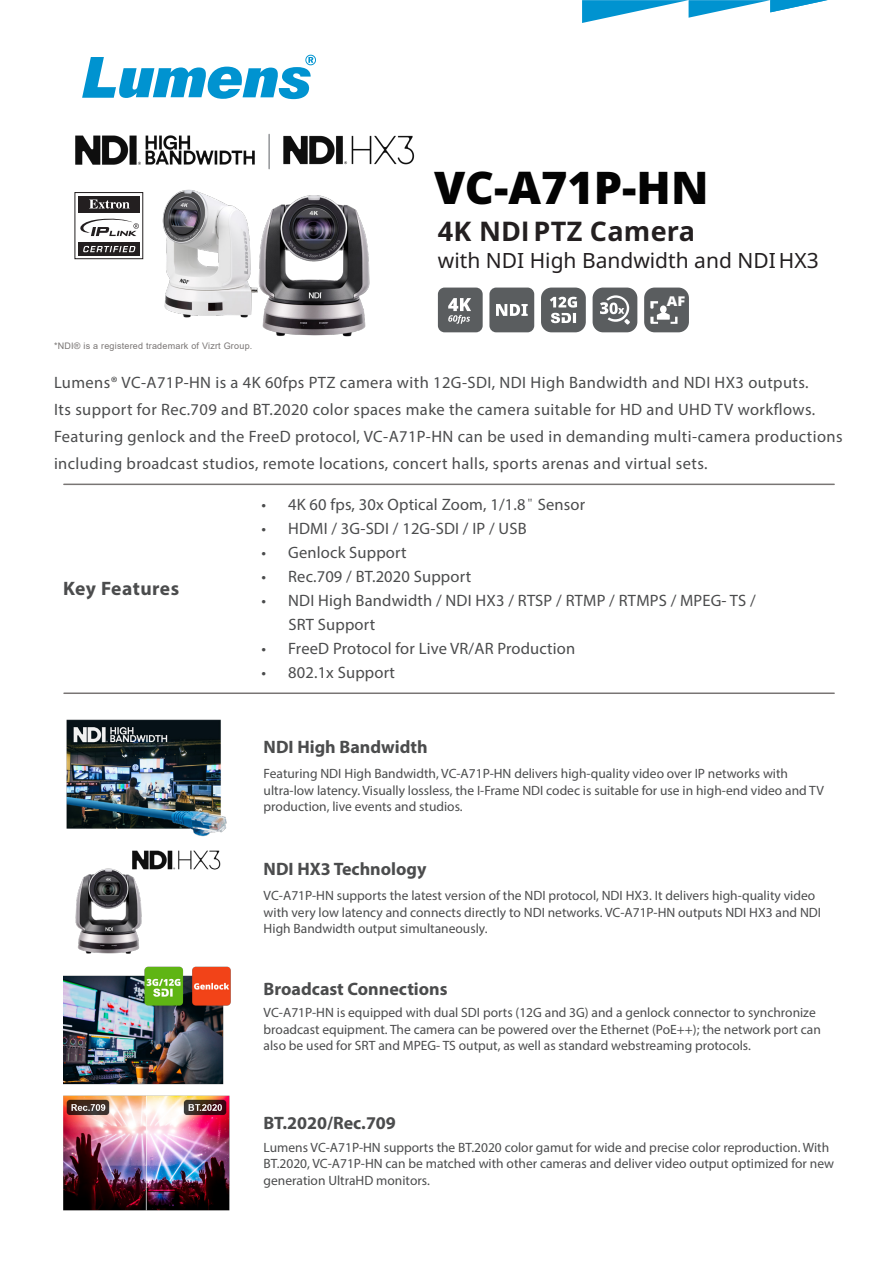
<style>
.page{position:relative;width:893px;height:1263px;background:#fff}
.page>*{position:absolute;margin:0;border:0;box-sizing:border-box;transform-origin:0 0}
.t1{font:900 45px "Noto Sans";color:#030303}
.t2{font:700 27px "Noto Sans";letter-spacing:.01em;color:#231f20}
.t3{font:21px "Noto Sans";color:#231f20}
.t4{font:700 19.5px "Myriad Pro";letter-spacing:.02em;color:#4b4c4d}
.t5{font:700 18px "Myriad Pro";color:#4b4c4d}
.t6{font:16.5px/27px "Myriad Pro";letter-spacing:.025em;color:#4b4c4d}
.t7{font:13.5px/16.5px "Myriad Pro";color:#4b4c4d}
.t8{font:900 13.5px "Noto Sans";color:#fff;scale:1.08 1}
.t9{font:9px "Arial";letter-spacing:.025em;color:#797574}
.s1{font-family:"Arial"}
.s2{font-family:"Adobe Ming Std";font-weight:300}
</style>
<div class="page">
<svg style="left:82px;top:55px;width:234px;height:44px"></svg>
<hr style="left:64px;top:484px;width:770px;height:1px;background:#797574">
<hr style="left:64px;top:692px;width:770px;height:2px;background:#797574">
<svg style="left:582px;top:0;width:246px;height:23px"></svg>
<div style="left:438px;top:288px;width:45px;height:44px;background:#5a5d5f;border-radius:7px"></div>
<div style="left:593px;top:288px;width:44px;height:44px;background:#5a5d5f;border-radius:10px"></div>
<div style="left:541px;top:288px;width:45px;height:44px;background:#5a5d5f;border-radius:10px"></div>
<svg style="left:600px;top:295px;width:30px;height:30px"></svg>
<div style="left:489px;top:288px;width:45px;height:44px;background:#5a5d5f;border-radius:7px"></div>
<svg style="left:496px;top:304px;width:32px;height:12px"></svg>
<svg style="left:448px;top:298px;width:23px;height:26px"></svg>
<div style="left:644px;top:288px;width:45px;height:44px;background:#5a5d5f;border-radius:10px"></div>
<svg style="left:650px;top:301px;width:27px;height:23px"></svg>
<svg style="left:550px;top:297px;width:27px;height:26px"></svg>
<img style="left:141px;top:189px;width:108px;height:129px">
<img style="left:249px;top:195px;width:121px;height:142px">
<div style="left:78px;top:243px;width:62px;height:13px;background:#231f20"></div>
<svg style="left:83px;top:246px;width:52px;height:6px"></svg>
<svg style="left:80px;top:218px;width:59px;height:18px"></svg>
<div style="left:78px;top:196px;width:62px;height:16px;background:#231f20"></div>
<svg style="left:90px;top:200px;width:40px;height:8px"></svg>
<div style="left:75px;top:192px;width:68px;height:67px;border:1px solid #231f20"></div>
<img style="left:283px;top:135px;width:132px;height:30px">
<img style="left:75px;top:133px;width:195px;height:37px">
<hr style="left:268px;top:134px;width:2px;height:35px;background:#939598">
<img style="left:66px;top:719px;width:161px;height:235px">
<img style="left:64px;top:966px;width:167px;height:119px">
<img style="left:64px;top:1095px;width:166px;height:116px">
<p class="t1" style="left:434px;top:154px;width:276px">VC-A71P-HN</p>
<p class="t2" style="left:438px;top:212px;width:259px">4K ND<span class="s1">I</span> PTZ Camera</p>
<p class="t3" style="left:438px;top:246px;width:382px">with NDI High Bandwidth and NDI HX3</p>
<p class="t9" style="left:54px;top:339px;width:200px">*NDI® is a registered trademark of Vizrt Group.</p>
<p class="t8" style="left:667px;top:291px;width:19px">AF</p>
<p class="t6" style="left:54px;top:368px;width:756px">Lumens® VC-A71P-HN is a 4K 60fps PTZ camera with 12G-SDI, NDI High Bandwidth and NDI HX3 outputs.</p>
<p class="t6" style="left:54px;top:395px;width:763px">Its support for Rec.709 and BT.2020 color spaces make the camera suitable for HD and UHD TV workflows.</p>
<p class="t6" style="left:54px;top:422px;width:790px">Featuring genlock and the FreeD protocol, VC-A71P-HN can be used in demanding multi-camera productions including broadcast studios, remote locations, concert halls, sports arenas and virtual sets.</p>
<p class="t6" style="left:261px;top:491px;width:325px">• 4K 60 fps, 30x Optical Zoom, 1/1.8<span class="s2">"</span> Sensor</p>
<p class="t6" style="left:261px;top:515px;width:267px">• HDMI / 3G-SDI / 12G-SDI / IP / USB</p>
<p class="t6" style="left:261px;top:539px;width:147px">• Genlock Support</p>
<p class="t6" style="left:261px;top:563px;width:211px">• Rec.709 / BT.2020 Support</p>
<p class="t6" style="left:288px;top:588px;width:469px;line-height:24px;text-indent:-27px">• NDI High Bandwidth / NDI HX3 / RTSP / RTMP / RTMPS / MPEG- TS /<br>SRT Support</p>
<p class="t6" style="left:261px;top:635px;width:315px">• FreeD Protocol for Live VR/AR Production</p>
<p class="t6" style="left:261px;top:659px;width:135px">• 802.1x Support</p>
<p class="t4" style="left:63px;top:575px;width:118px">Key Features</p>
<p class="t5" style="left:264px;top:735px;width:165px">NDI High Bandwidth</p>
<p class="t7" style="left:264px;top:765px;width:562px">Featuring NDI High Bandwidth, VC-A71P-HN delivers high-quality video over IP networks with ultra-low latency. Visually lossless, the I-Frame NDI codec is suitable for use in high-end video and TV production, live events and studios.</p>
<p class="t5" style="left:264px;top:857px;width:164px">NDI HX3 Technology</p>
<p class="t7" style="left:264px;top:887px;width:559px">VC-A71P-HN supports the latest version of the NDI protocol, NDI HX3. It delivers high-quality video with very low latency and connects directly to NDI networks. VC-A71P-HN outputs NDI HX3 and NDI<br>High Bandwidth output simultaneously.</p>
<p class="t5" style="left:264px;top:977px;width:185px">Broadcast Connections</p>
<p class="t7" style="left:264px;top:1004px;width:559px">VC-A71P-HN is equipped with dual SDI ports (12G and 3G) and a genlock connector to synchronize broadcast equipment. The camera can be powered over the Ethernet (PoE++); the network port can also be used for SRT and MPEG- TS output, as well as standard webstreaming protocols.</p>
<p class="t5" style="left:264px;top:1111px;width:134px">BT.2020/Rec.709</p>
<p class="t7" style="left:264px;top:1138px;width:572px">Lumens VC-A71P-HN supports the BT.2020 color gamut for wide and precise color reproduction. With<br>BT.2020, VC-A71P-HN can be matched with other cameras and deliver video output optimized for new generation UltraHD monitors.</p>
</div>
